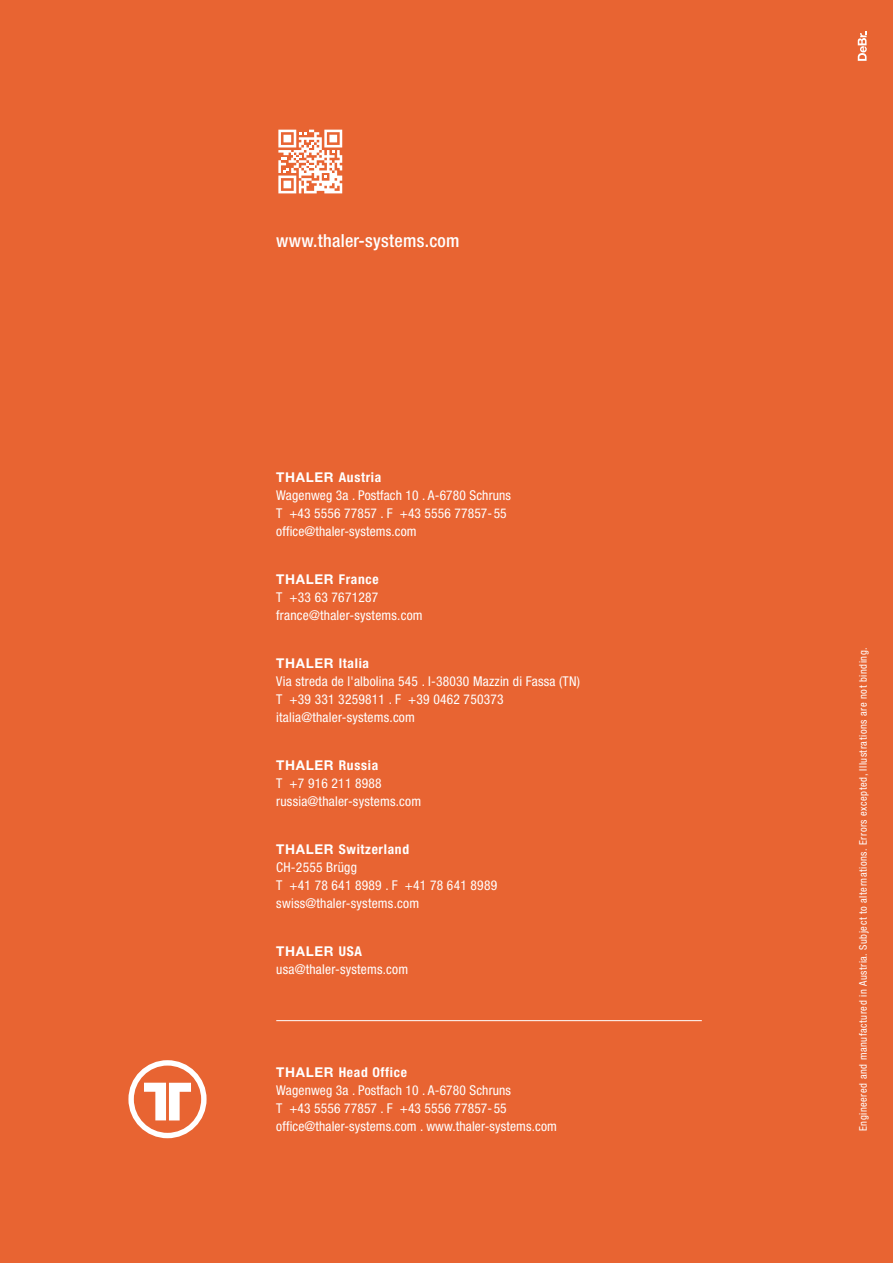
<style>
.page{position:relative;width:893px;height:1263px;background:#fff}
.page>*{position:absolute;margin:0;border:0;box-sizing:border-box;transform-origin:0 0}
.t1{font:500 condensed 18px "Helvetica Neue LT Std";letter-spacing:.015em;color:#fff}
.t2{font:condensed 13.5px/18px "Helvetica Neue LT Std";letter-spacing:.015em;color:#fff}
.t3{font:condensed 10.5px "Helvetica Neue LT Std";letter-spacing:.05em;color:#fff}
.s1{font-weight:700;font-stretch:normal}
.s2{font-weight:700}
</style>
<div class="page">
<div style="left:0;top:0;width:892px;height:1263px;background:#e86432"></div>
<div style="left:128px;top:1060px;width:78px;height:78px;border:5px solid #fff;border-radius:50%"></div>
<svg style="left:144px;top:1082px;width:47px;height:38px"></svg>
<svg style="left:857px;top:31px;width:9px;height:30px"></svg>
<hr style="left:276px;top:1020px;width:425px;height:1px;background:#fff">
<svg style="left:278px;top:130px;width:64px;height:63px"></svg>
<h1 class="t1" style="left:276px;top:234px;width:185px">www.thaler-systems.com</h1>
<p class="t2" style="left:276px;top:469px;width:236px"><span class="s1">THALER</span> <span class="s2">Austria<br></span>Wagenweg 3a . Postfach 10 . A-6780 Schruns<br>T +43 5556 77857 . F +43 5556 77857-55 office@thaler-systems.com</p>
<p class="t2" style="left:276px;top:571px;width:148px"><span class="s1">THALER</span> <span class="s2">France<br></span>T +33 63 7671287 france@thaler-systems.com</p>
<p class="t2" style="left:276px;top:655px;width:305px"><span class="s1">THALER</span> <span class="s2">Italia<br></span>Via streda de l'albolina 545 . I-38030 Mazzin di Fassa (TN)<br>T +39 331 3259811 . F +39 0462 750373 italia@thaler-systems.com</p>
<p class="t2" style="left:276px;top:757px;width:146px"><span class="s1">THALER</span> <span class="s2">Russia<br></span>T +7 916 211 8988 russia@thaler-systems.com</p>
<p class="t2" style="left:276px;top:841px;width:222px"><span class="s1">THALER</span> <span class="s2">Switzerland<br></span>CH-2555 Brügg<br>T +41 78 641 8989 . F +41 78 641 8989 swiss@thaler-systems.com</p>
<p class="t2" style="left:276px;top:943px;width:133px"><span class="s1">THALER</span> <span class="s2">USA </span>usa@thaler-systems.com</p>
<p class="t2" style="left:276px;top:1064px;width:282px"><span class="s1">THALER</span> <span class="s2">Head Office<br></span>Wagenweg 3a . Postfach 10 . A-6780 Schruns<br>T +43 5556 77857 . F +43 5556 77857-55 office@thaler-systems.com . www.thaler-systems.com</p>
<p class="t3" style="left:859px;top:1131px;width:485px;rotate:-90deg">Engineered and manufactured in Austria. Subject to alternations. Errors excepted, Illustrations are not binding.</p>
</div>
